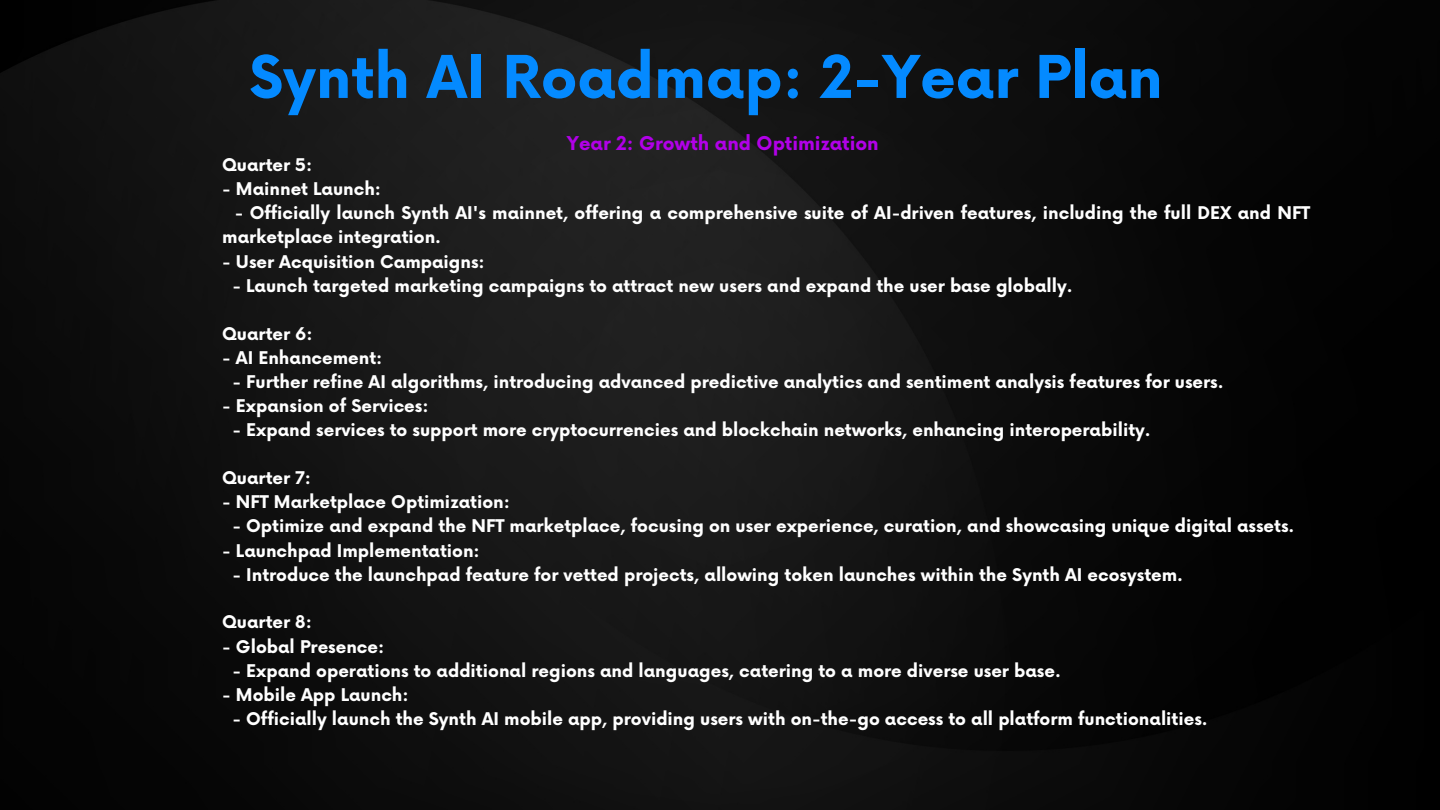
<style>
.page{position:relative;width:1440px;height:810px;background:#fff}
.page>*{position:absolute;margin:0;border:0;box-sizing:border-box;transform-origin:0 0}
.t1{font:700 57.4px "Now";color:#048aff}
.t2{font:700 18.6px "Now";color:#b100e8}
.t3{font:700 17.1px/24.2px "Now";color:#fff}
</style>
<div class="page">
<img style="left:0;top:0;width:1440px;height:810px">
<p class="t1" style="left:249px;top:46px;width:915px">Synth AI Roadmap: 2-Year Plan</p>
<p class="t2" style="left:567px;top:134px;width:313px">Year 2: Growth and Optimization</p>
<p class="t3" style="left:222px;top:154px;width:92px">Quarter 5:</p>
<p class="t3" style="left:222px;top:178px;width:160px">- Mainnet Launch:</p>
<p class="t3" style="left:222px;top:202px;width:1090px;text-indent:13px">- Officially launch Synth AI's mainnet, offering a comprehensive suite of AI-driven features, including the full DEX and NFT marketplace integration.</p>
<p class="t3" style="left:222px;top:250px;width:264px">- User Acquisition Campaigns:</p>
<p class="t3" style="left:232px;top:275px;width:842px">- Launch targeted marketing campaigns to attract new users and expand the user base globally.</p>
<p class="t3" style="left:222px;top:322px;width:92px">Quarter 6:</p>
<p class="t3" style="left:222px;top:347px;width:162px">- AI Enhancement:</p>
<p class="t3" style="left:232px;top:371px;width:993px">- Further refine AI algorithms, introducing advanced predictive analytics and sentiment analysis features for users.</p>
<p class="t3" style="left:222px;top:395px;width:208px">- Expansion of Services:</p>
<p class="t3" style="left:232px;top:419px;width:920px">- Expand services to support more cryptocurrencies and blockchain networks, enhancing interoperability.</p>
<p class="t3" style="left:222px;top:467px;width:90px">Quarter 7:</p>
<p class="t3" style="left:222px;top:491px;width:289px">- NFT Marketplace Optimization:</p>
<p class="t3" style="left:232px;top:515px;width:1063px">- Optimize and expand the NFT marketplace, focusing on user experience, curation, and showcasing unique digital assets.</p>
<p class="t3" style="left:222px;top:539px;width:259px">- Launchpad Implementation:</p>
<p class="t3" style="left:232px;top:564px;width:952px">- Introduce the launchpad feature for vetted projects, allowing token launches within the Synth AI ecosystem.</p>
<p class="t3" style="left:222px;top:611px;width:91px">Quarter 8:</p>
<p class="t3" style="left:222px;top:635px;width:164px">- Global Presence:</p>
<p class="t3" style="left:232px;top:660px;width:830px">- Expand operations to additional regions and languages, catering to a more diverse user base.</p>
<p class="t3" style="left:222px;top:684px;width:188px">- Mobile App Launch:</p>
<p class="t3" style="left:232px;top:708px;width:977px">- Officially launch the Synth AI mobile app, providing users with on-the-go access to all platform functionalities.</p>
</div>
